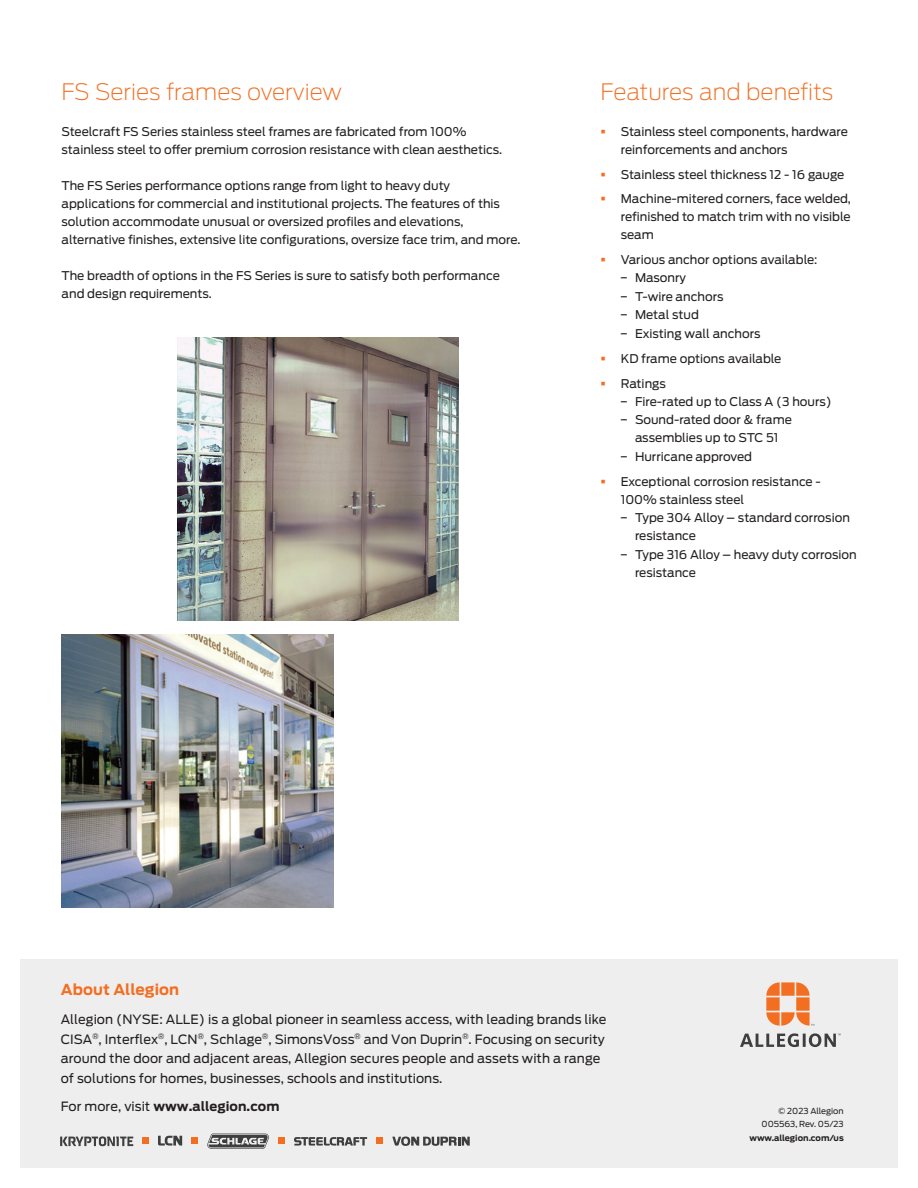
<style>
.page{position:relative;width:918px;height:1188px;background:#fff}
.page>*{position:absolute;margin:0;border:0;box-sizing:border-box;transform-origin:0 0}
.Section_subhead_15_1{font:200 22.5px "Antenna";color:#f36e21}
.t1{font:700 15px "Antenna";letter-spacing:.01em;color:#f36e21}
.t2{font:12.75px/19.5px "Antenna";letter-spacing:.005em;color:#231f20}
.t3{font:700 12.75px "Antenna";letter-spacing:.005em;color:#231f20}
.Section_subhead_15_1-2{font:12px/18px "Antenna";color:#231f20}
.t4{font:8.25px/13.5px "Antenna";color:#231f20;text-align:right}
.t5{font:700 8.25px "Antenna";color:#231f20}
.s1{color:#f36e21}
.s2{font-weight:400}
</style>
<div class="page">
<img style="left:62px;top:634px;width:272px;height:273px">
<img style="left:177px;top:338px;width:282px;height:283px">
<div style="left:20px;top:959px;width:878px;height:209px;background:#eeeeef"></div>
<svg style="left:158px;top:1136px;width:24px;height:10px"></svg>
<div style="left:142px;top:1138px;width:7px;height:6px;background:#f36e21"></div>
<svg style="left:192px;top:1138px;width:6px;height:6px"></svg>
<svg style="left:392px;top:1137px;width:78px;height:9px"></svg>
<svg style="left:207px;top:1134px;width:62px;height:15px"></svg>
<svg style="left:294px;top:1137px;width:73px;height:9px"></svg>
<div style="left:278px;top:1138px;width:7px;height:6px;background:#f36e21"></div>
<svg style="left:377px;top:1138px;width:6px;height:6px"></svg>
<svg style="left:60px;top:1136px;width:73px;height:10px"></svg>
<svg style="left:766px;top:982px;width:48px;height:44px"></svg>
<svg style="left:740px;top:1033px;width:101px;height:14px"></svg>
<p class="Section_subhead_15_1" style="left:62px;top:79px;width:282px">FS Series frames overview</p>
<p class="Section_subhead_15_1-2" style="left:62px;top:123px;width:442px">Steelcraft FS Series stainless steel frames are fabricated from 100% stainless steel to offer premium corrosion resistance with clean aesthetics.</p>
<p class="Section_subhead_15_1-2" style="left:62px;top:177px;width:460px">The FS Series performance options range from light to heavy duty applications for commercial and institutional projects. The features of this solution accommodate unusual or oversized profiles and elevations, alternative finishes, extensive lite configurations, oversize face trim, and more.</p>
<p class="Section_subhead_15_1-2" style="left:62px;top:267px;width:440px">The breadth of options in the FS Series is sure to satisfy both performance and design requirements.</p>
<p class="Section_subhead_15_1" style="left:600px;top:79px;width:234px">Features and benefits</p>
<p class="Section_subhead_15_1-2" style="left:621px;top:123px;width:229px;text-indent:-20px"><span class="s1">▪</span> Stainless steel components, hardware reinforcements and anchors</p>
<p class="Section_subhead_15_1-2" style="left:600px;top:165px;width:245px"><span class="s1">▪</span> Stainless steel thickness 12 - 16 gauge</p>
<p class="Section_subhead_15_1-2" style="left:621px;top:190px;width:232px;text-align:justify;text-indent:-20px"><span class="s1">▪</span> Machine-mitered corners, face welded, refinished to match trim with no visible seam</p>
<p class="Section_subhead_15_1-2" style="left:600px;top:251px;width:219px"><span class="s1">▪</span> Various anchor options available:</p>
<p class="Section_subhead_15_1-2" style="left:620px;top:269px;width:68px">− Masonry</p>
<p class="Section_subhead_15_1-2" style="left:620px;top:287px;width:105px">− T-wire anchors</p>
<p class="Section_subhead_15_1-2" style="left:620px;top:306px;width:80px">− Metal stud</p>
<p class="Section_subhead_15_1-2" style="left:620px;top:324px;width:142px">− Existing wall anchors</p>
<p class="Section_subhead_15_1-2" style="left:600px;top:350px;width:183px"><span class="s1">▪</span> KD frame options available</p>
<p class="Section_subhead_15_1-2" style="left:600px;top:375px;width:67px"><span class="s1">▪</span> Ratings</p>
<p class="Section_subhead_15_1-2" style="left:620px;top:393px;width:213px">− Fire-rated up to Class A (3 hours)</p>
<p class="Section_subhead_15_1-2" style="left:620px;top:411px;width:174px;text-align:center">− Sound-rated door &amp; frame assemblies up to STC 51</p>
<p class="Section_subhead_15_1-2" style="left:620px;top:448px;width:134px">− Hurricane approved</p>
<p class="Section_subhead_15_1-2" style="left:621px;top:473px;width:202px;text-indent:-20px"><span class="s1">▪</span> Exceptional corrosion resistance -<br>100% stainless steel</p>
<p class="Section_subhead_15_1-2" style="left:635px;top:509px;width:216px;text-indent:-15px">− Type 304 Alloy – standard corrosion resistance</p>
<p class="Section_subhead_15_1-2" style="left:635px;top:545px;width:223px;text-indent:-15px">− Type 316 Alloy – heavy duty corrosion resistance</p>
<p class="t1" style="left:61px;top:980px;width:120px">About Allegion</p>
<p class="t2" style="left:61px;top:1010px;width:547px">Allegion (NYSE: ALLE) is a global pioneer in seamless access, with leading brands like CISA<sup>®</sup>, Interflex<sup>®</sup>, LCN<sup>®</sup>, Schlage<sup>®</sup>, SimonsVoss<sup>®</sup> and Von Duprin<sup>®</sup>. Focusing on security around the door and adjacent areas, Allegion secures people and assets with a range of solutions for homes, businesses, schools and institutions.</p>
<p class="t3" style="left:61px;top:1098px;width:220px"><span class="s2">For more, visit</span> www.allegion.com</p>
<p class="t4" style="left:762px;top:1104px;width:84px">© 2023 Allegion<br>005563, Rev. 05/23</p>
<p class="t5" style="left:749px;top:1133px;width:96px">www.allegion.com/us</p>
</div>
